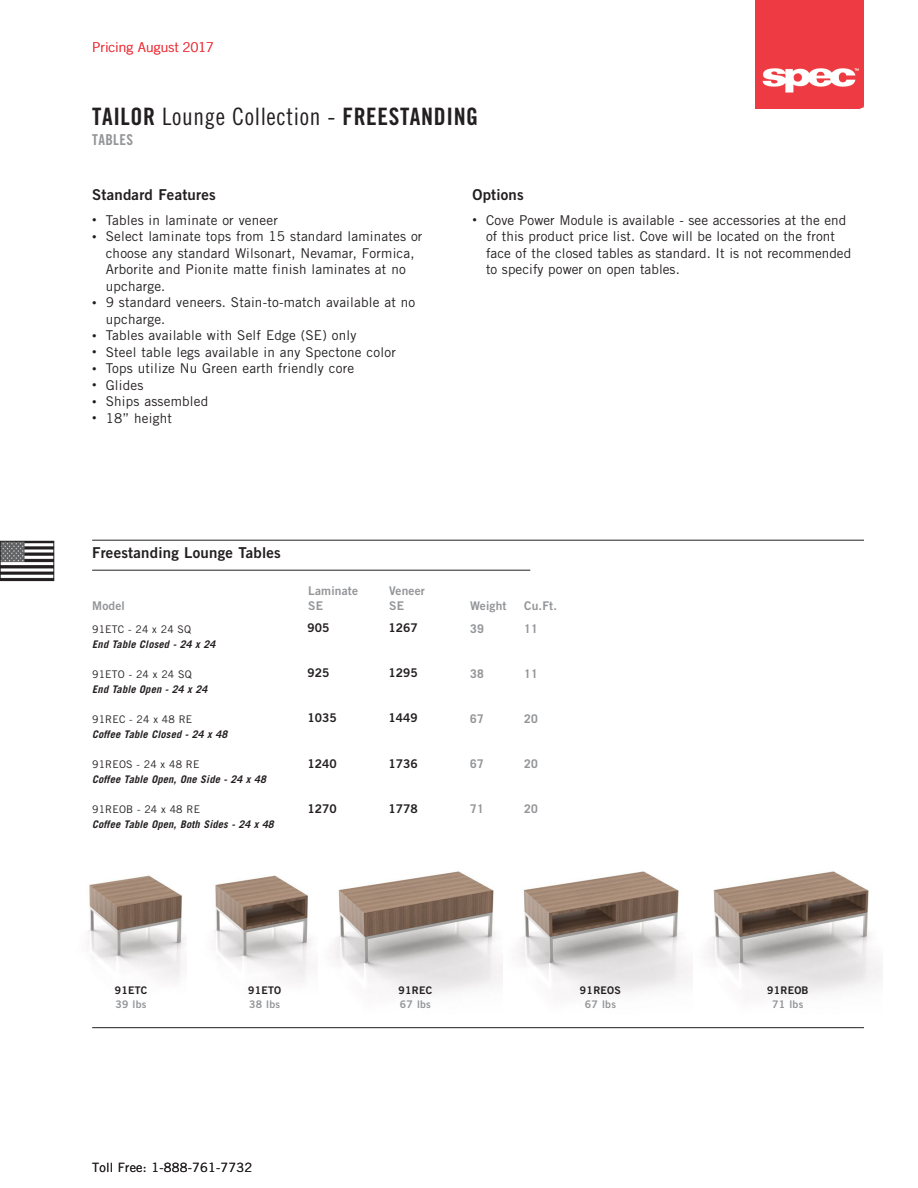
<style>
.page{position:relative;width:918px;height:1188px;background:#fff}
.page>*{position:absolute;margin:0;border:0;box-sizing:border-box;transform-origin:0 0}
.t1{font:24px "Trade Gothic LT Std Bd Cn 20";letter-spacing:.025em;color:#231f20}
.t2{font:15px "Trade Gothic LT Std Bd 2";letter-spacing:.015em;color:#231f20}
.t3{font:15px "Trade Gothic LT Std Bd Cn 20";letter-spacing:.025em;color:#939598}
.t4{font:13.5px/16.5px "Trade Gothic LT Std";letter-spacing:.015em;color:#231f20}
.t5{font:300 13.5px "Trade Gothic LT Std";letter-spacing:.015em;color:#ee3a41}
.t6{font:12.75px "Trade Gothic LT Std";letter-spacing:.015em;color:#231f20}
.t7{font:12px "Trade Gothic LT Std Bd 2";color:#231f20}
.t8{font:12px "Trade Gothic LT Std Bd 2";letter-spacing:.015em;color:#939598}
.t9{font:700 12px "Trade Gothic LT Std";letter-spacing:.015em;color:#939598}
.t10{font:italic 700 10.5px "Trade Gothic LT Std";letter-spacing:.015em;color:#231f20}
.t11{font:10.5px "Trade Gothic LT Std";letter-spacing:.015em;color:#231f20}
.t12{font:10.5px/13.5px "Trade Gothic LT Std Bd 2";letter-spacing:.025em;color:#231f20}
.s1{font-family:"Trade Gothic LT Std Cn 18"}
.s2{font-size:9px}
.s3{color:#939598}
</style>
<div class="page">
<img style="left:2px;top:543px;width:50px;height:36px">
<div style="left:0;top:541px;width:54px;height:40px;border:1px solid #231f20"></div>
<img style="left:756px;top:0;width:108px;height:108px">
<hr style="left:92px;top:540px;width:772px;height:1px;background:#231f20">
<hr style="left:92px;top:570px;width:438px;height:1px;background:#231f20">
<hr style="left:92px;top:1027px;width:772px;height:1px;background:#231f20">
<img style="left:88px;top:875px;width:98px;height:107px">
<img style="left:214px;top:875px;width:98px;height:107px">
<img style="left:331px;top:871px;width:172px;height:125px">
<img style="left:517px;top:871px;width:365px;height:127px">
<p class="t5" style="left:92px;top:39px;width:123px">Pricing August 2017</p>
<p class="t1" style="left:92px;top:102px;width:388px">TAILOR <span class="s1">Lounge Collection -</span> FREESTANDING</p>
<p class="t3" style="left:92px;top:130px;width:43px">TABLES</p>
<p class="t2" style="left:92px;top:185px;width:125px">Standard Features</p>
<p class="t4" style="left:92px;top:211px;width:187px"><span class="s2">•</span> Tables in laminate or veneer</p>
<p class="t4" style="left:106px;top:228px;width:318px;text-indent:-14px"><span class="s2">•</span> Select laminate tops from 15 standard laminates or choose any standard Wilsonart, Nevamar, Formica, Arborite and Pionite matte finish laminates at no upcharge.</p>
<p class="t4" style="left:106px;top:294px;width:311px;text-indent:-14px"><span class="s2">•</span> 9 standard veneers. Stain-to-match available at no upcharge.</p>
<p class="t4" style="left:92px;top:327px;width:266px"><span class="s2">•</span> Tables available with Self Edge (SE) only</p>
<p class="t4" style="left:92px;top:343px;width:305px"><span class="s2">•</span> Steel table legs available in any Spectone color</p>
<p class="t4" style="left:92px;top:360px;width:264px"><span class="s2">•</span> Tops utilize Nu Green earth friendly core</p>
<p class="t4" style="left:92px;top:376px;width:53px"><span class="s2">•</span> Glides</p>
<p class="t4" style="left:92px;top:393px;width:118px"><span class="s2">•</span> Ships assembled</p>
<p class="t4" style="left:92px;top:409px;width:81px"><span class="s2">•</span> 18” height</p>
<p class="t2" style="left:472px;top:185px;width:53px">Options</p>
<p class="t4" style="left:486px;top:211px;width:367px;text-indent:-14px"><span class="s2">•</span> Cove Power Module is available - see accessories at the end of this product price list. Cove will be located on the front face of the closed tables as standard. It is not recommended to specify power on open tables.</p>
<p class="t2" style="left:92px;top:543px;width:190px">Freestanding Lounge Tables</p>
<p class="t8" style="left:308px;top:584px;width:51px">Laminate</p>
<p class="t8" style="left:389px;top:584px;width:37px">Veneer</p>
<p class="t8" style="left:92px;top:599px;width:34px">Model</p>
<p class="t8" style="left:308px;top:599px;width:16px">SE</p>
<p class="t8" style="left:389px;top:599px;width:16px">SE</p>
<p class="t8" style="left:470px;top:599px;width:38px">Weight</p>
<p class="t8" style="left:524px;top:599px;width:34px">Cu.Ft.</p>
<p class="t11" style="left:92px;top:623px;width:101px">91ETC - 24 x 24 SQ</p>
<p class="t9" style="left:470px;top:621px;width:15px">39</p>
<p class="t9" style="left:524px;top:621px;width:15px">11</p>
<p class="t10" style="left:92px;top:638px;width:124px">End Table Closed - 24 x 24</p>
<p class="t11" style="left:92px;top:668px;width:101px">91ETO - 24 x 24 SQ</p>
<p class="t9" style="left:470px;top:666px;width:15px">38</p>
<p class="t9" style="left:524px;top:666px;width:15px">11</p>
<p class="t10" style="left:92px;top:683px;width:117px">End Table Open - 24 x 24</p>
<p class="t11" style="left:92px;top:713px;width:102px">91REC - 24 x 48 RE</p>
<p class="t9" style="left:470px;top:711px;width:15px">67</p>
<p class="t9" style="left:524px;top:711px;width:15px">20</p>
<p class="t10" style="left:92px;top:728px;width:137px">Coffee Table Closed - 24 x 48</p>
<p class="t11" style="left:92px;top:758px;width:109px">91REOS - 24 x 48 RE</p>
<p class="t9" style="left:470px;top:756px;width:15px">67</p>
<p class="t9" style="left:524px;top:756px;width:15px">20</p>
<p class="t10" style="left:92px;top:773px;width:175px">Coffee Table Open, One Side - 24 x 48</p>
<p class="t11" style="left:92px;top:803px;width:109px">91REOB - 24 x 48 RE</p>
<p class="t9" style="left:470px;top:801px;width:15px">71</p>
<p class="t9" style="left:524px;top:801px;width:15px">20</p>
<p class="t10" style="left:92px;top:818px;width:183px">Coffee Table Open, Both Sides - 24 x 48</p>
<p class="t7" style="left:307px;top:620px;width:23px">905</p>
<p class="t7" style="left:388px;top:620px;width:31px">1267</p>
<p class="t7" style="left:307px;top:665px;width:23px">925</p>
<p class="t7" style="left:388px;top:665px;width:31px">1295</p>
<p class="t7" style="left:307px;top:711px;width:31px">1035</p>
<p class="t7" style="left:388px;top:711px;width:31px">1449</p>
<p class="t7" style="left:307px;top:756px;width:31px">1240</p>
<p class="t7" style="left:388px;top:756px;width:31px">1736</p>
<p class="t7" style="left:307px;top:801px;width:31px">1270</p>
<p class="t7" style="left:388px;top:801px;width:31px">1778</p>
<p class="t12" style="left:115px;top:984px;width:34px">91ETC<br><span class="s3">39 lbs</span></p>
<p class="t12" style="left:248px;top:984px;width:35px">91ETO<br><span class="s3">38 lbs</span></p>
<p class="t12" style="left:399px;top:984px;width:35px">91REC<br><span class="s3">67 lbs</span></p>
<p class="t12" style="left:580px;top:984px;width:42px;text-align:center">91REOS<br><span class="s3">67 lbs</span></p>
<p class="t12" style="left:767px;top:984px;width:43px;text-align:center">91REOB<br><span class="s3">71 lbs</span></p>
<p class="t6" style="left:92px;top:1160px;width:162px">Toll Free: 1-888-761-7732</p>
</div>
